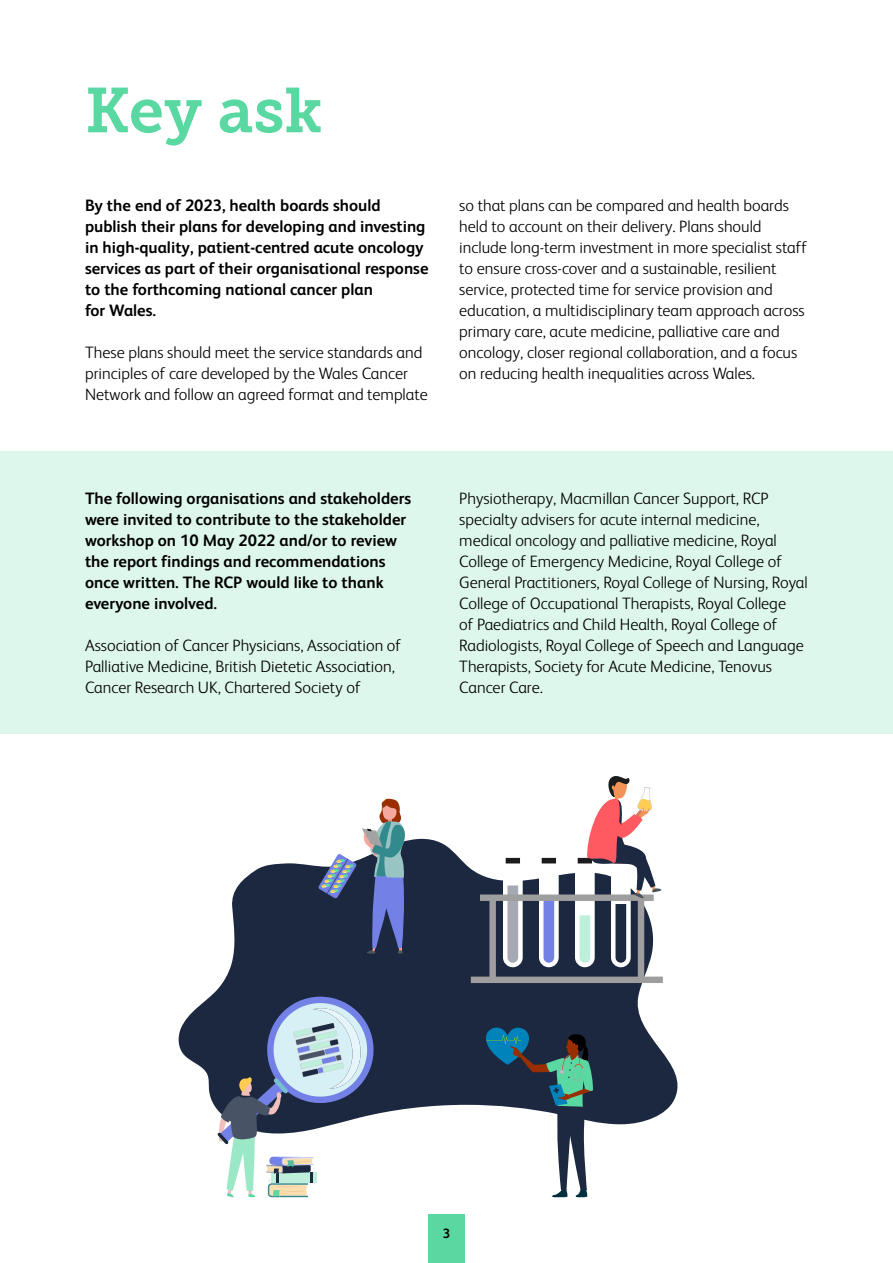
<style>
.page{position:relative;width:893px;height:1263px;background:#fff}
.page>*{position:absolute;margin:0;border:0;box-sizing:border-box;transform-origin:0 0}
.t1{font:63px "Museo Slab 700";color:#59d8a1}
.t2{font:300 16.5px/21px "FS Albert";color:#000}
.t3{font:700 16.5px/21px "FS Albert";color:#000}
.t4{font:700 13.5px "FS Albert";color:#000}
</style>
<div class="page">
<div style="left:428px;top:1214px;width:37px;height:49px;background:#59d8a1"></div>
<div style="left:0;top:452px;width:893px;height:282px;background:#def7ec"></div>
<svg style="left:178px;top:839px;width:500px;height:286px;fill:#1b2840"></svg>
<svg style="left:318px;top:799px;width:89px;height:155px"></svg>
<div style="left:471px;top:976px;width:192px;height:7px;background:#9e9e9e"></div>
<div style="left:480px;top:894px;width:174px;height:7px;background:#9e9e9e"></div>
<div style="left:489px;top:896px;width:7px;height:85px;background:#9e9e9e"></div>
<div style="left:638px;top:896px;width:6px;height:85px;background:#9e9e9e"></div>
<svg style="left:497px;top:776px;width:165px;height:191px"></svg>
<svg style="left:482px;top:1027px;width:111px;height:170px"></svg>
<svg style="left:217px;top:991px;width:162px;height:207px"></svg>
<h1 class="t1" style="left:85px;top:75px;width:239px">Key ask</h1>
<p class="t3" style="left:85px;top:194px;width:345px">By the end of 2023, health boards should publish their plans for developing and investing in high-quality, patient-centred acute oncology services as part of their organisational response to the forthcoming national cancer plan<br>for Wales.</p>
<p class="t2" style="left:85px;top:342px;width:344px">These plans should meet the service standards and principles of care developed by the Wales Cancer<br>Network and follow an agreed format and template</p>
<p class="t2" style="left:459px;top:195px;width:349px">so that plans can be compared and health boards held to account on their delivery. Plans should include long-term investment in more specialist staff to ensure cross-cover and a sustainable, resilient service, protected time for service provision and education, a multidisciplinary team approach across primary care, acute medicine, palliative care and oncology, closer regional collaboration, and a focus on reducing health inequalities across Wales.</p>
<p class="t3" style="left:85px;top:487px;width:328px">The following organisations and stakeholders were invited to contribute to the stakeholder workshop on 10 May 2022 and/or to review the report findings and recommendations once written. The RCP would like to thank everyone involved.</p>
<p class="t2" style="left:85px;top:634px;width:318px">Association of Cancer Physicians, Association of<br>Palliative Medicine, British Dietetic Association,<br>Cancer Research UK, Chartered Society of</p>
<p class="t2" style="left:459px;top:487px;width:350px">Physiotherapy, Macmillan Cancer Support, RCP specialty advisers for acute internal medicine, medical oncology and palliative medicine, Royal College of Emergency Medicine, Royal College of General Practitioners, Royal College of Nursing, Royal College of Occupational Therapists, Royal College<br>of Paediatrics and Child Health, Royal College of Radiologists, Royal College of Speech and Language Therapists, Society for Acute Medicine, Tenovus Cancer Care.</p>
<p class="t4" style="left:443px;top:1226px;width:9px">3</p>
</div>
